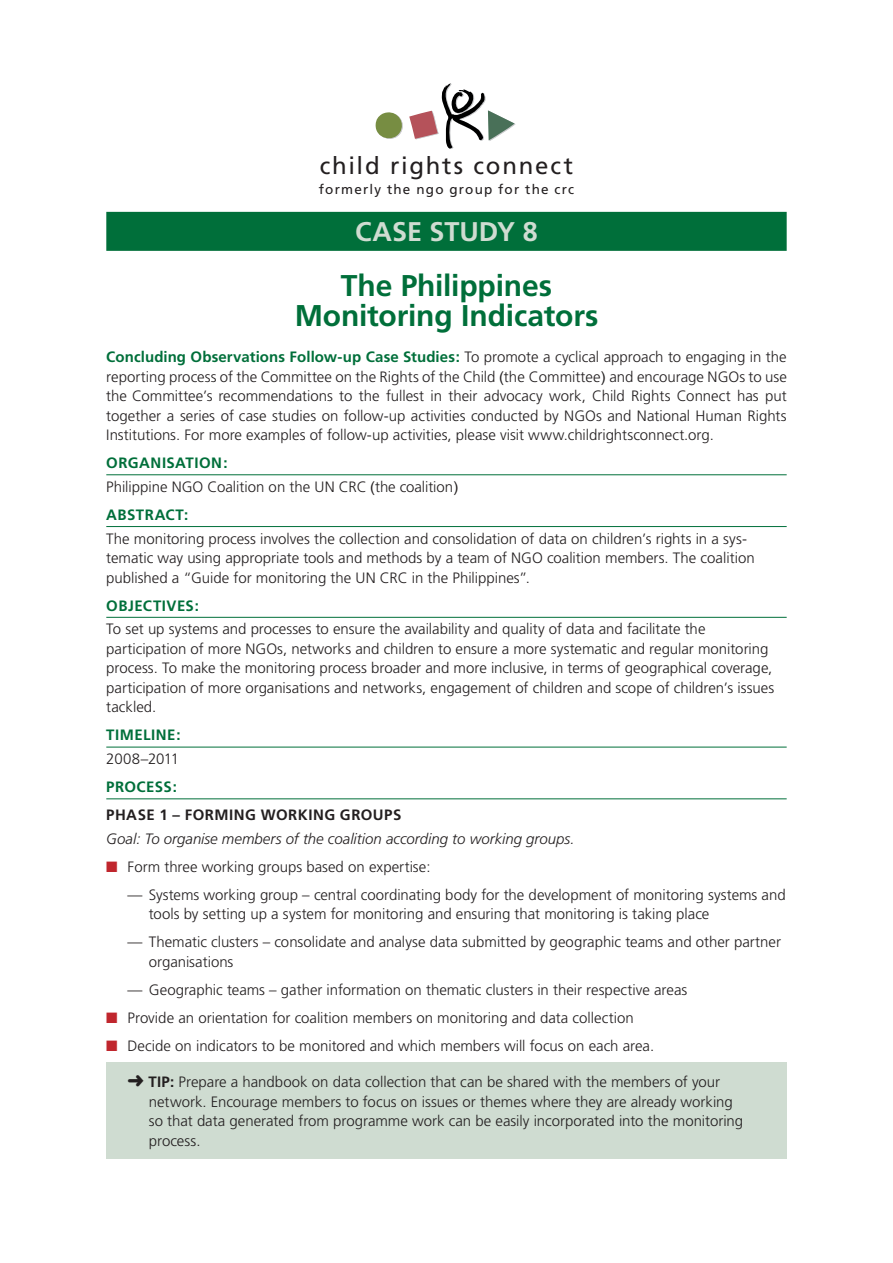
<style>
.page{position:relative;width:893px;height:1263px;background:#fff}
.page>*{position:absolute;margin:0;border:0;box-sizing:border-box;transform-origin:0 0}
.t1{font:700 30px/30px "Frutiger";letter-spacing:-.005em;color:#006f3a;text-align:center}
.t2{font:700 27px "Frutiger";color:#cfdcd1}
.t3{font:24px "Frutiger";letter-spacing:.07em;color:#231f20}
.t4{font:15.9px "Frutiger";color:#231f20}
.t5{font:300 15px/19.5px "Frutiger";color:#231f20}
.t6{font:italic 300 15px "Frutiger";color:#231f20}
.t7{font:700 15px "Frutiger";letter-spacing:.03em;color:#006f3a}
.t8{font:700 15px "Frutiger";letter-spacing:.03em;color:#231f20}
.t9{font:300 15px "Frutiger";letter-spacing:-.02em;color:#231f20}
.t10{font:13.5px "Frutiger";letter-spacing:.09em;color:#231f20}
.t11{font:7.2px "Frutiger";letter-spacing:.12em;color:#231f20}
.s1{font-weight:700;color:#006f3a}
.s2{font-family:"Arial";font-weight:400}
.s3{color:#c0262d}
.s4{font-weight:700}
</style>
<div class="page">
<div style="left:106px;top:1063px;width:681px;height:96px;background:#cfdcd1"></div>
<div style="left:106px;top:212px;width:681px;height:39px;background:#006f3a"></div>
<svg style="left:409px;top:111px;width:29px;height:28px"></svg>
<svg style="left:375px;top:112px;width:28px;height:27px"></svg>
<svg style="left:442px;top:83px;width:73px;height:66px"></svg>
<hr style="left:106px;top:474px;width:681px;height:1px;background:#006f3a">
<hr style="left:106px;top:526px;width:681px;height:1px;background:#006f3a">
<hr style="left:106px;top:617px;width:681px;height:1px;background:#006f3a">
<hr style="left:106px;top:747px;width:681px;height:1px;background:#006f3a">
<hr style="left:106px;top:798px;width:681px;height:1px;background:#006f3a">
<p class="t4" style="left:373px;top:151px;width:147px">child rights connect</p>
<p class="t11" style="left:374px;top:170px;width:145px">formerly the ngo group for the crc</p>
<h3 class="t3" style="left:320px;top:152px;width:255px">child rights connect</h3>
<p class="t10" style="left:319px;top:181px;width:257px">formerly the ngo group for the crc</p>
<h2 class="t2" style="left:355px;top:216px;width:184px">CASE STUDY 8</h2>
<h1 class="t1" style="left:295px;top:270px;width:305px">The Philippines<br>Monitoring Indicators</h1>
<p class="t5" style="left:106px;top:347px;width:682px;text-align:justify"><span class="s1">Concluding Observations Follow-up Case Studies:</span> To promote a cyclical approach to engaging in the reporting process of the Committee on the Rights of the Child <span class="s2">(</span>the Committee<span class="s2">)</span> and encourage NGOs to use the Committee’s recommendations to the fullest in their advocacy work, Child Rights Connect has put together a series of case studies on follow-up activities conducted by NGOs and National Human Rights Institutions. For more examples of follow-up activities, please visit www.childrightsconnect.org.</p>
<p class="t5" style="left:106px;top:451px;width:353px;line-height:23.7px"><span class="s1">ORGANISATION:<br></span>Philippine NGO Coalition on the UN CRC <span class="s2">(</span>the coalition<span class="s2">)</span></p>
<p class="t7" style="left:106px;top:506px;width:83px">ABSTRACT:</p>
<p class="t5" style="left:106px;top:529px;width:650px">The monitoring process involves the collection and consolidation of data on children’s rights in a sys&shy;tematic way using appropriate tools and methods by a team of NGO coalition members. The coalition published a “Guide for monitoring the UN CRC in the Philippines”.</p>
<p class="t7" style="left:106px;top:596px;width:94px">OBJECTIVES:</p>
<p class="t5" style="left:106px;top:619px;width:669px">To set up systems and processes to ensure the availability and quality of data and facilitate the participation of more NGOs, networks and children to ensure a more systematic and regular monitoring process. To make the monitoring process broader and more inclusive, in terms of geographical coverage, participation of more organisations and networks, engagement of children and scope of children’s issues tackled.</p>
<p class="t7" style="left:106px;top:726px;width:76px">TIMELINE:</p>
<p class="t9" style="left:106px;top:750px;width:74px">2008–2011</p>
<p class="t7" style="left:106px;top:778px;width:72px">PROCESS:</p>
<p class="t8" style="left:106px;top:806px;width:297px">PHASE 1 – FORMING WORKING GROUPS</p>
<p class="t6" style="left:106px;top:830px;width:470px">Goal: To organise members of the coalition according to working groups.</p>
<p class="t5" style="left:106px;top:857px;width:326px"><span class="s3">■</span> Form three working groups based on expertise:</p>
<p class="t5" style="left:149px;top:885px;width:638px;text-indent:-21px">— Systems working group – central coordinating body for the development of monitoring systems and tools by setting up a system for monitoring and ensuring that monitoring is taking place</p>
<p class="t5" style="left:149px;top:932px;width:634px;text-indent:-21px">— Thematic clusters – consolidate and analyse data submitted by geographic teams and other partner organisations</p>
<p class="t5" style="left:128px;top:980px;width:561px">— Geographic teams – gather information on thematic clusters in their respective areas</p>
<p class="t5" style="left:106px;top:1008px;width:529px"><span class="s3">■</span> Provide an orientation for coalition members on monitoring and data collection</p>
<p class="t5" style="left:106px;top:1036px;width:549px"><span class="s3">■</span> Decide on indicators to be monitored and which members will focus on each area.</p>
<p class="t5" style="left:149px;top:1072px;width:596px;text-indent:-21px">➜ <span class="s4">TIP:</span> Prepare a handbook on data collection that can be shared with the members of your network. Encourage members to focus on issues or themes where they are already working so that data generated from programme work can be easily incorporated into the monitoring process.</p>
</div>
